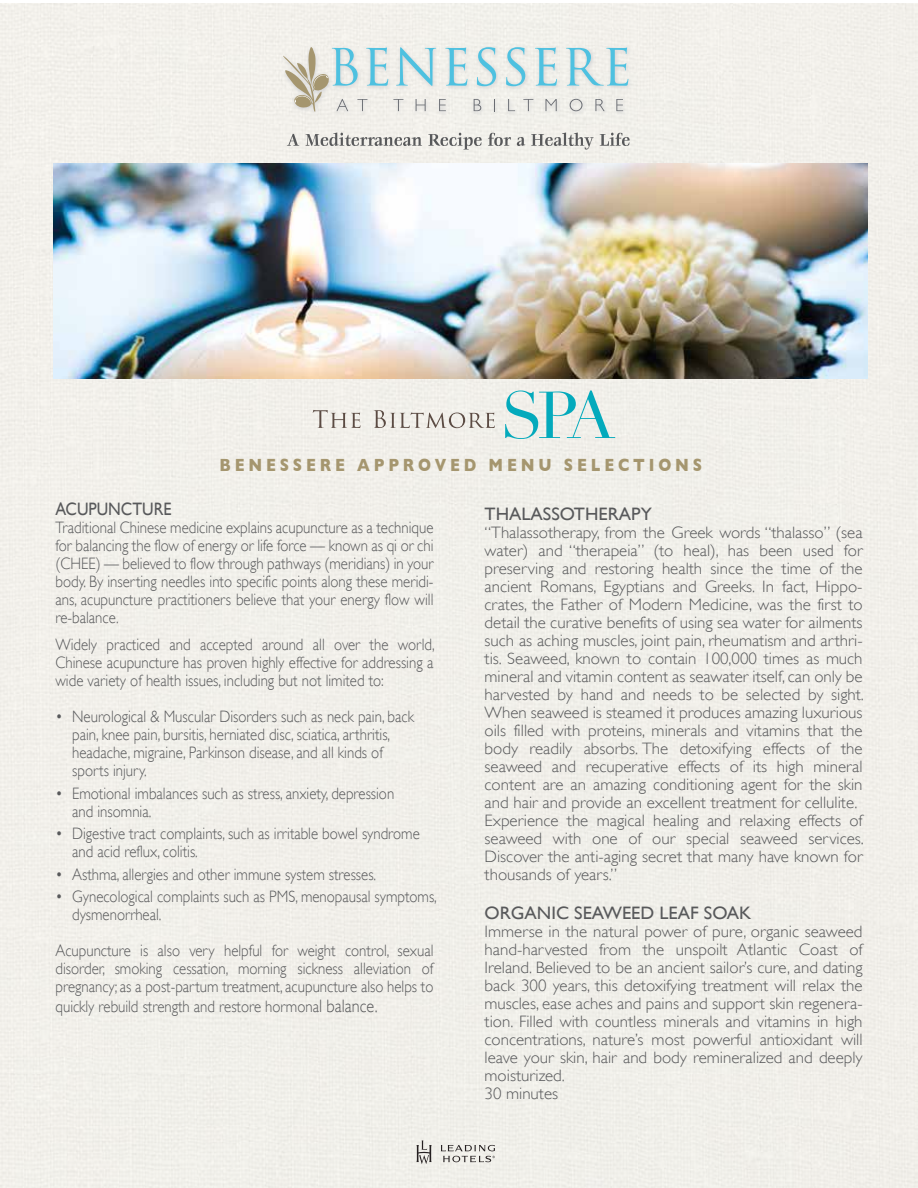
<style>
.page{position:relative;width:918px;height:1188px;background:#fff}
.page>*{position:absolute;margin:0;border:0;box-sizing:border-box;transform-origin:0 0}
.t1{font:18px "Gill Sans";color:#58595b}
.t2{font:700 18px "Gill Sans";letter-spacing:.25em;color:#a5966f;scale:.85 1}
.t3{font:18px "Gill Sans";color:#58595b;scale:.9 1}
.t4{font:300 16.5px/18px "Gill Sans";color:#58595b}
.t5{font:300 16.5px/18px "Gill Sans";color:#58595b;scale:.9 1}
.s1{font-size:18px}
</style>
<div class="page">
<div style="left:0;top:3px;width:918px;height:1185px;background:#f1f0ea"></div>
<svg style="left:416px;top:1140px;width:16px;height:24px"></svg>
<svg style="left:441px;top:1145px;width:54px;height:17px"></svg>
<div style="left:230px;top:3px;width:453px;height:160px;background:#f1f0ea"></div>
<svg style="left:474px;top:99px;width:7px;height:12px"></svg>
<svg style="left:494px;top:99px;width:1px;height:12px"></svg>
<svg style="left:508px;top:99px;width:7px;height:12px"></svg>
<svg style="left:523px;top:99px;width:10px;height:12px"></svg>
<svg style="left:546px;top:99px;width:11px;height:12px"></svg>
<svg style="left:570px;top:99px;width:13px;height:12px"></svg>
<svg style="left:595px;top:99px;width:10px;height:12px"></svg>
<svg style="left:616px;top:99px;width:7px;height:12px"></svg>
<svg style="left:477px;top:47px;width:19px;height:39px"></svg>
<svg style="left:506px;top:47px;width:19px;height:39px"></svg>
<svg style="left:535px;top:47px;width:22px;height:39px"></svg>
<svg style="left:566px;top:47px;width:62px;height:39px;background:#c3dfe4"></svg>
<svg style="left:282px;top:43px;width:185px;height:69px;background:#d7e0dd"></svg>
<img style="left:54px;top:163px;width:813px;height:216px">
<svg style="left:505px;top:391px;width:110px;height:48px;background:#b6dede"></svg>
<svg style="left:313px;top:410px;width:48px;height:18px"></svg>
<svg style="left:374px;top:410px;width:121px;height:18px;background:#d1cdc7"></svg>
<p class="t2" style="left:219px;top:454px;width:569px">BENESSERE APPROVED MENU SELECTIONS</p>
<p class="t3" style="left:55px;top:499px;width:130px">ACUPUNCTURE</p>
<p class="t5" style="left:55px;top:519px;width:422px;text-align:justify">Traditional Chinese medicine explains acupuncture as a technique for balancing the flow of energy or life force — known as qi or chi (CHEE) — believed to flow through pathways (meridians) in your body. By inserting needles into specific points along these meridi&shy;ans, acupuncture practitioners believe that your energy flow will re-balance.</p>
<p class="t5" style="left:55px;top:636px;width:423px;text-align:justify">Widely practiced and accepted around all over the world, Chinese acupuncture has proven highly effective for addressing a wide variety of health issues, including but not limited to:</p>
<p class="t5" style="left:72px;top:708px;width:381px;text-indent:-17px">• Neurological &amp; Muscular Disorders such as neck pain, back pain, knee pain, bursitis, herniated disc, sciatica, arthritis, headache, migraine, Parkinson disease, and all kinds of sports injury.</p>
<p class="t5" style="left:72px;top:784px;width:359px;text-indent:-17px">• Emotional imbalances such as stress, anxiety, depression and insomnia.</p>
<p class="t5" style="left:72px;top:825px;width:388px;text-indent:-17px">• Digestive tract complaints, such as irritable bowel syndrome and acid reflux, colitis.</p>
<p class="t5" style="left:55px;top:865px;width:358px">• Asthma, allergies and other immune system stresses.</p>
<p class="t5" style="left:72px;top:888px;width:407px;text-indent:-17px">• Gynecological complaints such as PMS, menopausal symptoms, dysmenorrheal.</p>
<p class="t5" style="left:55px;top:942px;width:422px;text-align:justify">Acupuncture is also very helpful for weight control, sexual disorder, smoking cessation, morning sickness alleviation of pregnancy; as a post-partum treatment, acupuncture also helps to</p>
<p class="t5" style="left:55px;top:997px;width:359px">quickly rebuild strength and restore hormona<span class="s1">l balance.</span></p>
<p class="t1" style="left:485px;top:503px;width:169px">THALASSOTHERAPY</p>
<p class="t4" style="left:485px;top:523px;width:381px">“Thalassotherapy, from the Greek words “thalasso” (sea water) and “therapeia” (to heal), has been used for preserving and restoring health since the time of the ancient Romans, Egyptians and Greeks. In fact, Hippo&shy;crates, the Father of Modern Medicine, was the first to detail the curative benefits of using sea water for ailments such as aching muscles, joint pain, rheumatism and arthri&shy;tis. Seaweed, known to contain 100,000 times as much mineral and vitamin content as seawater itself, can only be harvested by hand and needs to be selected by sight.<br>When seaweed is steamed it produces amazing luxurious oils filled with proteins, minerals and vitamins that the body readily absorbs. The detoxifying effects of the seaweed and recuperative effects of its high mineral content are an amazing conditioning agent for the skin and hair and provide an excellent treatment for cellulite.<br>Experience the magical healing and relaxing effects of seaweed with one of our special seaweed services.<br>Discover the anti-aging secret that many have known for thousands of years.”</p>
<p class="t1" style="left:485px;top:902px;width:268px">ORGANIC SEAWEED LEAF SOAK</p>
<p class="t4" style="left:485px;top:922px;width:380px">Immerse in the natural power of pure, organic seaweed hand-harvested from the unspoilt Atlantic Coast of Ireland. Believed to be an ancient sailor’s cure, and dating back 300 years, this detoxifying treatment will relax the muscles, ease aches and pains and support skin regenera&shy;tion. Filled with countless minerals and vitamins in high concentrations, nature’s most powerful antioxidant will leave your skin, hair and body remineralized and deeply moisturized.<br>30 minutes</p>
</div>
